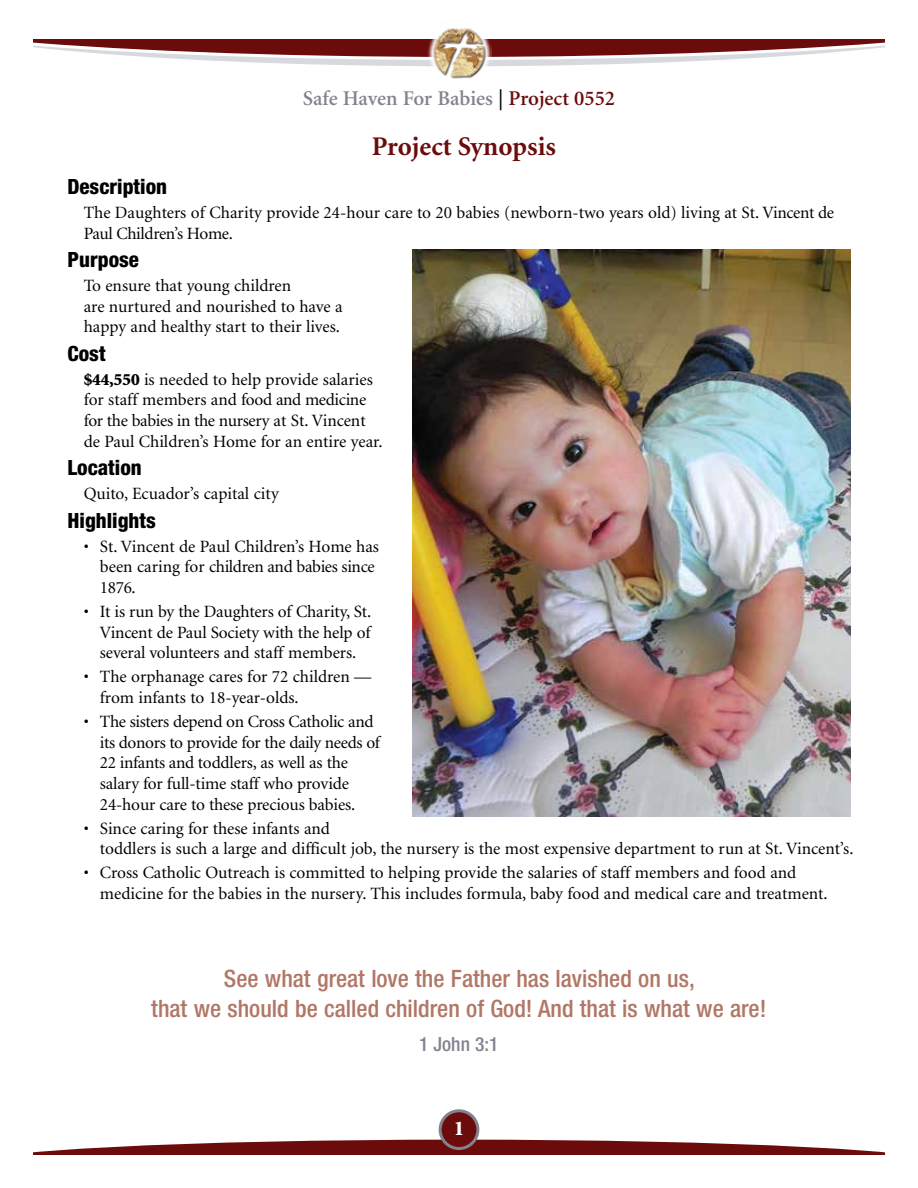
<style>
.page{position:relative;width:918px;height:1188px;background:#fff}
.page>*{position:absolute;margin:0;border:0;box-sizing:border-box;transform-origin:0 0}
.t1{font:700 27px "Minion";color:#6b0b0c}
.t2{font:500 condensed 24px/30px "Helvetica Neue";color:#b17766;text-align:center}
.t3{font:800 condensed 21px "Helvetica Neue";color:#000}
.t4{font:600 21px "Minion";color:#83838f}
.t5{font:900 21px "Minion";color:#fff}
.t6{font:500 condensed 19.5px "Helvetica Neue";color:#83838f}
.t7{font:17.25px/20.7px "Minion";color:#000}
.t8{font:17.25px/20.7px "Minion";letter-spacing:-.02em;color:#000}
.s1{color:#000}
.s2{color:#6b0b0c}
.s3{font-weight:900}
</style>
<div class="page">
<svg style="left:34px;top:1140px;width:850px;height:14px"></svg>
<div style="left:440px;top:1111px;width:38px;height:38px;background:#6b0b0c;border-radius:50%"></div>
<div style="left:439px;top:1109px;width:40px;height:41px;border:3px solid #83838f;border-radius:50%"></div>
<svg style="left:34px;top:40px;width:850px;height:26px"></svg>
<img style="left:426px;top:28px;width:66px;height:51px">
<img style="left:412px;top:249px;width:438px;height:567px">
<p class="t4" style="left:303px;top:88px;width:314px">Safe Haven For Babies <span class="s1">|</span> <span class="s2">Project 0552</span></p>
<h1 class="t1" style="left:372px;top:133px;width:186px">Project Synopsis</h1>
<p class="t3" style="left:68px;top:173px;width:101px">Description</p>
<p class="t7" style="left:84px;top:203px;width:752px">The Daughters of Charity provide 24-hour care to 20 babies (newborn-two years old) living at St. Vincent de<br>Paul Children’s Home.</p>
<p class="t3" style="left:68px;top:247px;width:73px">Purpose</p>
<p class="t7" style="left:84px;top:276px;width:260px">To ensure that young children<br>are nurtured and nourished to have a happy and healthy start to their lives.</p>
<p class="t3" style="left:68px;top:340px;width:40px">Cost</p>
<p class="t7" style="left:84px;top:370px;width:301px"><span class="s3">$44,550</span> is needed to help provide salaries for staff members and food and medicine for the babies in the nursery at St. Vincent de Paul Children’s Home for an entire year.</p>
<p class="t3" style="left:68px;top:455px;width:76px">Location</p>
<p class="t7" style="left:84px;top:484px;width:197px">Quito, Ecuador’s capital city</p>
<p class="t3" style="left:68px;top:507px;width:90px">Highlights</p>
<p class="t7" style="left:100px;top:536px;width:281px;text-indent:-16px">• St. Vincent de Paul Children’s Home has been caring for children and babies since<br>1876.</p>
<p class="t7" style="left:100px;top:602px;width:273px;text-align:justify;text-indent:-16px">• It is run by the Daughters of Charity, St.<br>Vincent de Paul Society with the help of several volunteers and staff members.</p>
<p class="t7" style="left:100px;top:667px;width:273px;text-indent:-16px">• The orphanage cares for 72 children — from infants to 18-year-olds.</p>
<p class="t8" style="left:100px;top:712px;width:282px;text-indent:-16px">• The sisters depend on Cross Catholic and its donors to provide for the daily needs of 22 infants and toddlers, as well as the salary for full-time staff who provide 24-hour care to these precious babies.</p>
<p class="t7" style="left:100px;top:818px;width:755px;text-indent:-16px">• Since caring for these infants and<br>toddlers is such a large and difficult job, the nursery is the most expensive department to run at St. Vincent’s.</p>
<p class="t7" style="left:100px;top:863px;width:729px;text-indent:-16px">• Cross Catholic Outreach is committed to helping provide the salaries of staff members and food and medicine for the babies in the nursery. This includes formula, baby food and medical care and treatment.</p>
<h2 class="t2" style="left:151px;top:963px;width:617px">See what great love the Father has lavished on us,<br>that we should be called children of God! And that is what we are!</h2>
<p class="t6" style="left:419px;top:1033px;width:81px">1 John 3:1</p>
<p class="t5" style="left:454px;top:1117px;width:12px">1</p>
</div>
